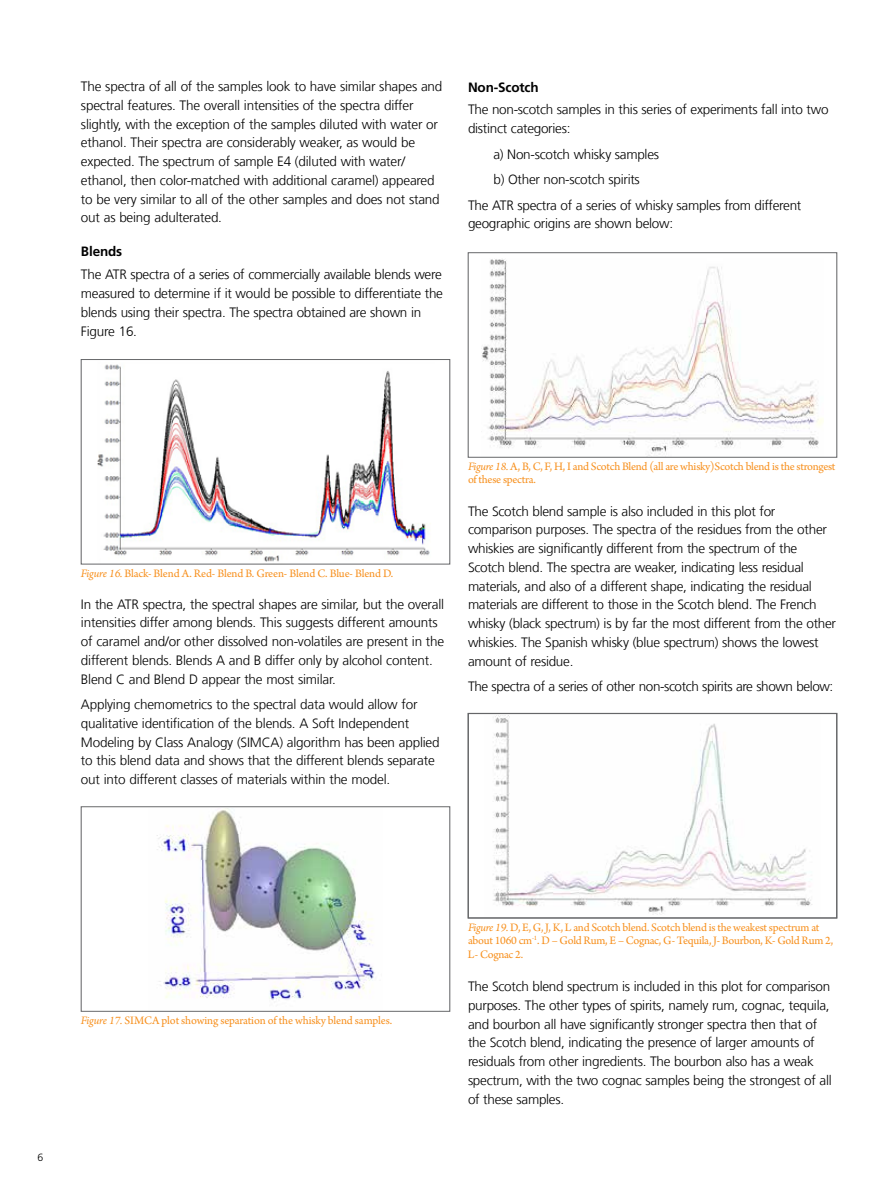
<style>
.page{position:relative;width:891px;height:1188px;background:#fff}
.page>*{position:absolute;margin:0;border:0;box-sizing:border-box;transform-origin:0 0}
.t1{font:300 13.5px/18.8px "Frutiger LT Com";letter-spacing:-.02em;color:#000}
.t2{font:700 13.5px "Frutiger";letter-spacing:-.01em;color:#000}
.t3{font:12px/13.5px "Arno Pro";letter-spacing:-.02em;color:#f7901e}
.t4{font:300 10.5px "Frutiger";color:#000}
.s1{font-style:italic}
</style>
<div class="page">
<img style="left:157px;top:809px;width:218px;height:191px">
<div style="left:81px;top:807px;width:369px;height:204px;border:1px solid #636466"></div>
<img style="left:482px;top:259px;width:341px;height:196px">
<div style="left:468px;top:253px;width:369px;height:204px;border:1px solid #636466"></div>
<svg style="left:468px;top:713px;width:369px;height:202px"></svg>
<div style="left:468px;top:714px;width:369px;height:204px;border:1px solid #636466"></div>
<img style="left:97px;top:364px;width:333px;height:198px">
<div style="left:81px;top:359px;width:369px;height:205px;border:1px solid #636466"></div>
<p class="t1" style="left:81px;top:77px;width:363px">The spectra of all of the samples look to have similar shapes and spectral features. The overall intensities of the spectra differ slightly, with the exception of the samples diluted with water or ethanol. Their spectra are considerably weaker, as would be expected. The spectrum of sample E4 (diluted with water/ ethanol, then color-matched with additional caramel) appeared to be very similar to all of the other samples and does not stand out as being adulterated.</p>
<p class="t2" style="left:81px;top:244px;width:43px">Blends</p>
<p class="t1" style="left:81px;top:265px;width:364px">The ATR spectra of a series of commercially available blends were measured to determine if it would be possible to differentiate the blends using their spectra. The spectra obtained are shown in Figure 16.</p>
<p class="t2" style="left:468px;top:79px;width:72px">Non-Scotch</p>
<p class="t1" style="left:468px;top:101px;width:362px">The non-scotch samples in this series of experiments fall into two distinct categories:</p>
<p class="t1" style="left:494px;top:145px;width:167px">a) Non-scotch whisky samples</p>
<p class="t1" style="left:494px;top:170px;width:148px">b) Other non-scotch spirits</p>
<p class="t1" style="left:468px;top:196px;width:335px">The ATR spectra of a series of whisky samples from different</p>
<p class="t1" style="left:468px;top:215px;width:207px">geographic origins are shown below:</p>
<p class="t3" style="left:81px;top:567px;width:314px"><span class="s1">Figure 16.</span> Black- Blend A. Red- Blend B. Green- Blend C. Blue- Blend D.</p>
<p class="t1" style="left:81px;top:595px;width:365px">In the ATR spectra, the spectral shapes are similar, but the overall intensities differ among blends. This suggests different amounts of caramel and/or other dissolved non-volatiles are present in the different blends. Blends A and B differ only by alcohol content.<br>Blend C and Blend D appear the most similar.</p>
<p class="t1" style="left:81px;top:695px;width:360px">Applying chemometrics to the spectral data would allow for qualitative identification of the blends. A Soft Independent Modeling by Class Analogy (SIMCA) algorithm has been applied to this blend data and shows that the different blends separate out into different classes of materials within the model.</p>
<p class="t3" style="left:468px;top:460px;width:369px"><span class="s1">Figure 18.</span> A, B, C, F, H, I and Scotch Blend (all are whisky)Scotch blend is the strongest of these spectra.</p>
<p class="t1" style="left:468px;top:502px;width:370px">The Scotch blend sample is also included in this plot for comparison purposes. The spectra of the residues from the other whiskies are significantly different from the spectrum of the Scotch blend. The spectra are weaker, indicating less residual materials, and also of a different shape, indicating the residual materials are different to those in the Scotch blend. The French whisky (black spectrum) is by far the most different from the other whiskies. The Spanish whisky (blue spectrum) shows the lowest amount of residue.</p>
<p class="t1" style="left:468px;top:677px;width:367px">The spectra of a series of other non-scotch spirits are shown below:</p>
<p class="t3" style="left:81px;top:1014px;width:313px"><span class="s1">Figure 17.</span> SIMCA plot showing separation of the whisky blend samples.</p>
<p class="t4" style="left:38px;top:1151px;width:7px">6</p>
<p class="t3" style="left:468px;top:921px;width:367px"><span class="s1">Figure 19.</span> D, E, G, J, K, L and Scotch blend. Scotch blend is the weakest spectrum at about 1060 cm<sup>-1</sup>. D – Gold Rum, E – Cognac, G- Tequila, J- Bourbon, K- Gold Rum 2,<br>L- Cognac 2.</p>
<p class="t1" style="left:468px;top:977px;width:365px">The Scotch blend spectrum is included in this plot for comparison purposes. The other types of spirits, namely rum, cognac, tequila, and bourbon all have significantly stronger spectra then that of the Scotch blend, indicating the presence of larger amounts of residuals from other ingredients. The bourbon also has a weak spectrum, with the two cognac samples being the strongest of all of these samples.</p>
</div>
